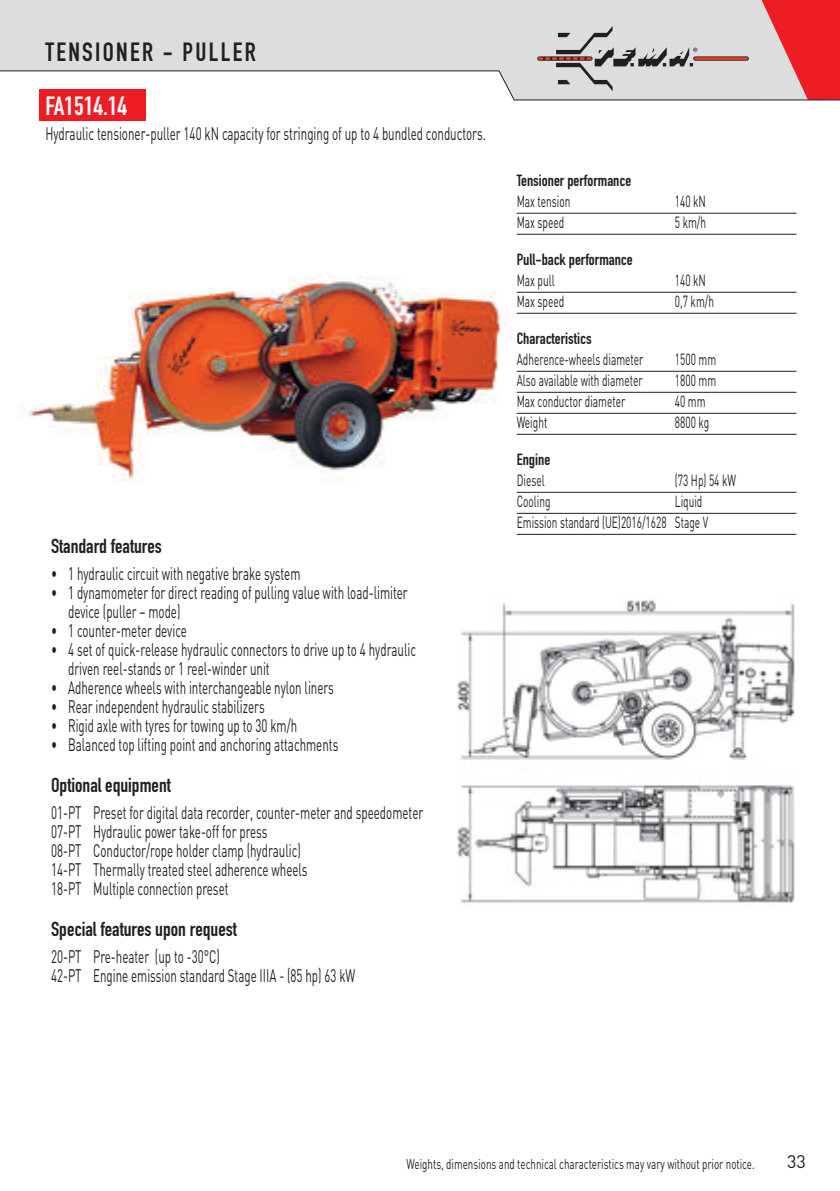
<style>
.page{position:relative;width:840px;height:1191px;background:#fff}
.page>*{position:absolute;margin:0;border:0;box-sizing:border-box;transform-origin:0 0}
.t1{font:26px "DIN Engschrift Std";letter-spacing:.09em;color:#231f20}
.t2{font:26px "DIN Engschrift Std";color:#fff}
.t3{font:20px "DIN Engschrift Std";color:#231f20}
.t4{font:18px/19px "DIN";color:#231f20;scale:.64 1}
.t5{font:18px "DIN";color:#231f20}
.t6{font:16px/21px "DIN";color:#231f20;scale:.63 1}
.t7{font:16px "DIN Engschrift Std";color:#231f20}
.t8{font:14px "DIN";color:#231f20;scale:.7 1}
</style>
<div class="page">
<svg style="left:0;top:0;width:537px;height:100px"></svg>
<img style="left:27px;top:212px;width:511px;height:322px">
<div style="left:40px;top:89px;width:106px;height:31px;background:#ee1d23"></div>
<hr style="left:516px;top:213px;width:280px;height:1px;background:#231f20">
<hr style="left:516px;top:234px;width:280px;height:1px;background:#231f20">
<hr style="left:516px;top:292px;width:280px;height:1px;background:#231f20">
<hr style="left:516px;top:313px;width:280px;height:1px;background:#231f20">
<hr style="left:516px;top:371px;width:280px;height:1px;background:#231f20">
<hr style="left:516px;top:392px;width:280px;height:1px;background:#231f20">
<hr style="left:516px;top:413px;width:280px;height:1px;background:#231f20">
<hr style="left:516px;top:434px;width:280px;height:1px;background:#231f20">
<hr style="left:516px;top:492px;width:280px;height:1px;background:#231f20">
<hr style="left:516px;top:513px;width:280px;height:1px;background:#231f20">
<hr style="left:516px;top:534px;width:280px;height:1px;background:#231f20">
<img style="left:457px;top:600px;width:338px;height:303px">
<svg style="left:537px;top:0;width:303px;height:100px;background:#d4aeb0"></svg>
<h1 class="t1" style="left:45px;top:37px;width:212px">TENSIONER - PULLER</h1>
<h1 class="t2" style="left:45px;top:91px;width:83px">FA1514.14</h1>
<p class="t4" style="left:45px;top:123px;width:689px">Hydraulic tensioner-puller 140 kN capacity for stringing of up to 4 bundled conductors.</p>
<p class="t3" style="left:51px;top:534px;width:112px">Standard features</p>
<p class="t4" style="left:51px;top:563px;width:391px">• 1 hydraulic circuit with negative brake system</p>
<p class="t4" style="left:68px;top:583px;width:532px;text-indent:-17px">• 1 dynamometer for direct reading of pulling value with load-limiter device (puller – mode)</p>
<p class="t4" style="left:51px;top:621px;width:214px">• 1 counter-meter device</p>
<p class="t4" style="left:68px;top:640px;width:544px;text-indent:-17px">• 4 set of quick-release hydraulic connectors to drive up to 4 hydraulic driven reel-stands or 1 reel-winder unit</p>
<p class="t4" style="left:51px;top:678px;width:443px">• Adherence wheels with interchangeable nylon liners</p>
<p class="t4" style="left:51px;top:697px;width:335px">• Rear independent hydraulic stabilizers</p>
<p class="t4" style="left:51px;top:716px;width:386px">• Rigid axle with tyres for towing up to 30 km/h</p>
<p class="t4" style="left:51px;top:735px;width:450px">• Balanced top lifting point and anchoring attachments</p>
<p class="t3" style="left:51px;top:773px;width:121px">Optional equipment</p>
<p class="t4" style="left:51px;top:802px;width:582px">01-PT Preset for digital data recorder, counter-meter and speedometer 07-PT Hydraulic power take-off for press<br>08-PT Conductor/rope holder clamp (hydraulic)<br>14-PT Thermally treated steel adherence wheels<br>18-PT Multiple connection preset</p>
<p class="t3" style="left:51px;top:917px;width:187px">Special features upon request</p>
<p class="t4" style="left:51px;top:946px;width:477px">20-PT Pre-heater (up to -30°C)<br>42-PT Engine emission standard Stage IIIA - (85 hp) 63 kW</p>
<p class="t7" style="left:516px;top:171px;width:116px">Tensioner performance</p>
<p class="t6" style="left:516px;top:191px;width:87px">Max tension</p>
<p class="t6" style="left:674px;top:191px;width:51px">140 kN</p>
<p class="t6" style="left:516px;top:212px;width:77px">Max speed</p>
<p class="t6" style="left:674px;top:212px;width:51px">5 km/h</p>
<p class="t7" style="left:516px;top:250px;width:117px">Pull-back performance</p>
<p class="t6" style="left:516px;top:270px;width:62px">Max pull</p>
<p class="t6" style="left:674px;top:270px;width:51px">140 kN</p>
<p class="t6" style="left:516px;top:291px;width:77px">Max speed</p>
<p class="t6" style="left:674px;top:291px;width:64px">0,7 km/h</p>
<p class="t7" style="left:516px;top:329px;width:76px">Characteristics</p>
<p class="t6" style="left:516px;top:349px;width:202px">Adherence-wheels diameter</p>
<p class="t6" style="left:674px;top:349px;width:67px">1500 mm</p>
<p class="t6" style="left:516px;top:370px;width:201px">Also available with diameter</p>
<p class="t6" style="left:674px;top:370px;width:67px">1800 mm</p>
<p class="t6" style="left:516px;top:391px;width:174px">Max conductor diameter</p>
<p class="t6" style="left:674px;top:391px;width:50px">40 mm</p>
<p class="t6" style="left:516px;top:412px;width:50px">Weight</p>
<p class="t6" style="left:674px;top:412px;width:56px">8800 kg</p>
<p class="t7" style="left:516px;top:450px;width:35px">Engine</p>
<p class="t6" style="left:516px;top:470px;width:46px">Diesel</p>
<p class="t6" style="left:674px;top:470px;width:98px">(73 Hp) 54 kW</p>
<p class="t6" style="left:516px;top:491px;width:55px">Cooling</p>
<p class="t6" style="left:516px;top:491px;width:305px;text-indent:158px">Liquid<br>Emission standard (UE)2016/1628 Stage V</p>
<p class="t8" style="left:406px;top:1155px;width:498px">Weights, dimensions and technical characteristics may vary without prior notice.</p>
<p class="t5" style="left:786px;top:1150px;width:20px">33</p>
</div>
